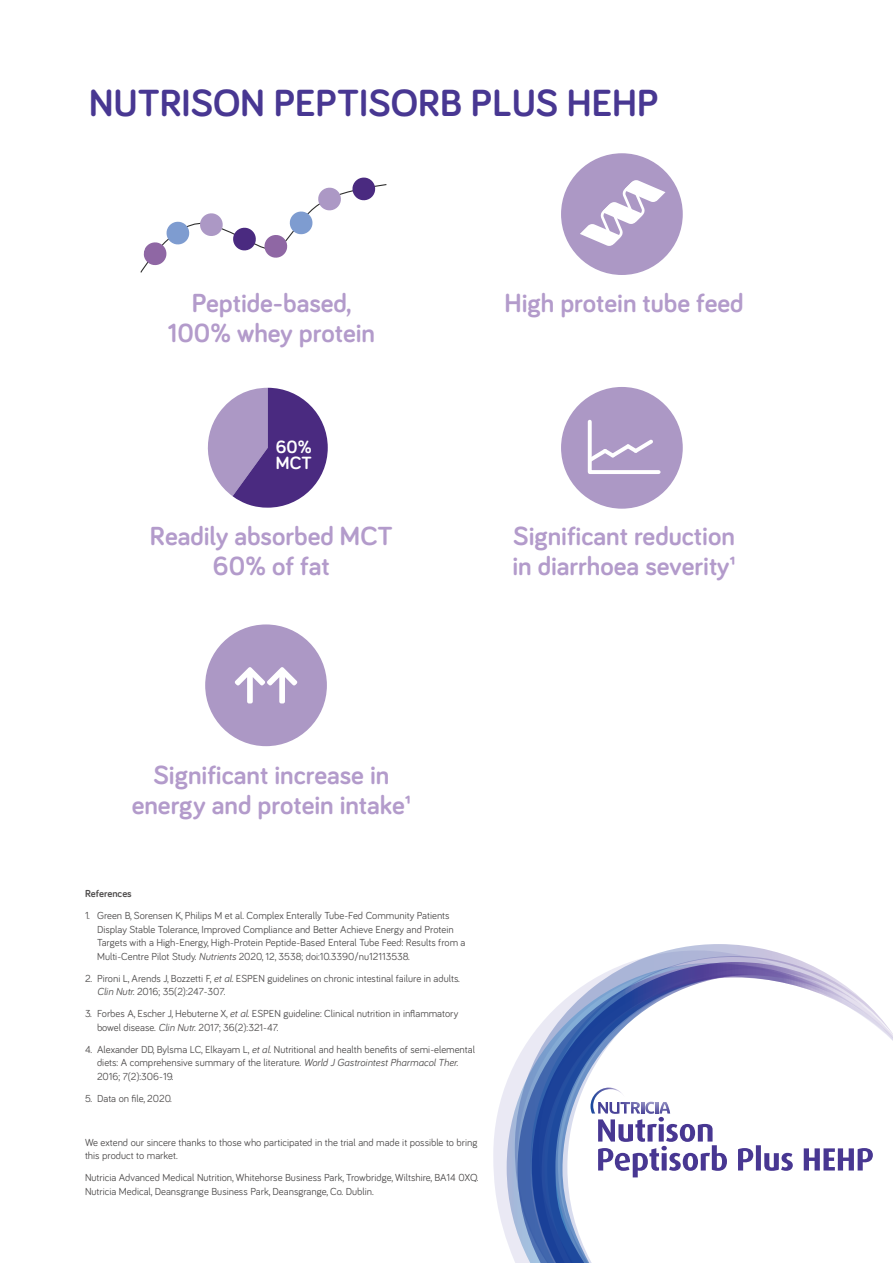
<style>
.page{position:relative;width:893px;height:1263px;background:#fff}
.page>*{position:absolute;margin:0;border:0;box-sizing:border-box;transform-origin:0 0}
.t1{font:700 39px "Bariol";color:#483792}
.t2{font:700 27px/30px "Bariol";color:#b39bcb;text-align:center}
.t3{font:700 18.3px/15.8px "Bariol";color:#fff}
.t4{font:10.5px/13.5px "Bariol";color:#4f4d4d}
.t5{font:700 10.5px "Bariol";color:#4f4d4d}
.s1{font-style:italic}
</style>
<div class="page">
<svg style="left:493px;top:1082px;width:14px;height:158px;fill:#eae9f4"></svg>
<svg style="left:507px;top:1064px;width:8px;height:197px;background:#d0d6e9"></svg>
<svg style="left:515px;top:944px;width:289px;height:319px"></svg>
<svg style="left:532px;top:962px;width:361px;height:301px"></svg>
<svg style="left:544px;top:979px;width:165px;height:284px"></svg>
<svg style="left:590px;top:1087px;width:283px;height:90px"></svg>
<svg style="left:140px;top:177px;width:247px;height:96px"></svg>
<div style="left:561px;top:153px;width:122px;height:122px;background:#ac98c5;border-radius:50%"></div>
<svg style="left:580px;top:180px;width:85px;height:66px"></svg>
<div style="left:561px;top:387px;width:122px;height:122px;background:#ac98c5;border-radius:50%"></div>
<svg style="left:587px;top:419px;width:74px;height:55px"></svg>
<svg style="left:207px;top:388px;width:121px;height:120px"></svg>
<div style="left:205px;top:624px;width:122px;height:122px;background:#ac98c5;border-radius:50%"></div>
<svg style="left:235px;top:667px;width:62px;height:36px"></svg>
<h1 class="t1" style="left:89px;top:76px;width:571px">NUTRISON PEPTISORB PLUS HEHP</h1>
<h2 class="t2" style="left:168px;top:286px;width:209px">Peptide-based,<br>100% whey protein</h2>
<h2 class="t2" style="left:504px;top:286px;width:241px">High protein tube feed</h2>
<h3 class="t3" style="left:276px;top:438px;width:37px">60%<br>MCT</h3>
<h2 class="t2" style="left:150px;top:520px;width:244px">Readily absorbed MCT<br>60% of fat</h2>
<h2 class="t2" style="left:512px;top:520px;width:225px;text-align:left">Significant reduction in diarrhoea severity1</h2>
<h2 class="t2" style="left:132px;top:758px;width:281px">Significant increase in energy and protein intake1</h2>
<p class="t5" style="left:85px;top:886px;width:48px">References</p>
<p class="t4" style="left:97px;top:908px;width:370px;text-indent:-12px">1. Green B, Sorensen K, Philips M et al. Complex Enterally Tube-Fed Community Patients Display Stable Tolerance, Improved Compliance and Better Achieve Energy and Protein Targets with a High-Energy, High-Protein Peptide-Based Enteral Tube Feed: Results from a Multi-Centre Pilot Study. <span class="s1">Nutrients</span> 2020, 12, 3538; doi:10.3390/nu12113538.</p>
<p class="t4" style="left:97px;top:971px;width:364px;text-indent:-12px">2. Pironi L, Arends J, Bozzetti F, <span class="s1">et al.</span> ESPEN guidelines on chronic intestinal failure in adults.<br><span class="s1">Clin Nutr.</span> 2016; 35(2):247-307.</p>
<p class="t4" style="left:97px;top:1006px;width:363px;text-indent:-12px">3. Forbes A, Escher J, Hebuterne X, <span class="s1">et al</span>. ESPEN guideline: Clinical nutrition in inflammatory bowel disease. <span class="s1">Clin Nutr.</span> 2017; 36(2):321-47.</p>
<p class="t4" style="left:97px;top:1042px;width:379px;text-indent:-12px">4. Alexander DD, Bylsma LC, Elkayam L, <span class="s1">et al.</span> Nutritional and health benefits of semi-elemental diets: A comprehensive summary of the literature. <span class="s1">World J Gastrointest Pharmacol Ther.<br></span>2016; 7(2):306-19.</p>
<p class="t4" style="left:85px;top:1091px;width:88px">5. Data on file, 2020.</p>
<p class="t4" style="left:85px;top:1135px;width:394px">We extend our sincere thanks to those who participated in the trial and made it possible to bring this product to market.</p>
<p class="t4" style="left:85px;top:1170px;width:395px">Nutricia Advanced Medical Nutrition, Whitehorse Business Park, Trowbridge, Wiltshire, BA14 0XQ.<br>Nutricia Medical, Deansgrange Business Park, Deansgrange, Co. Dublin.</p>
</div>
